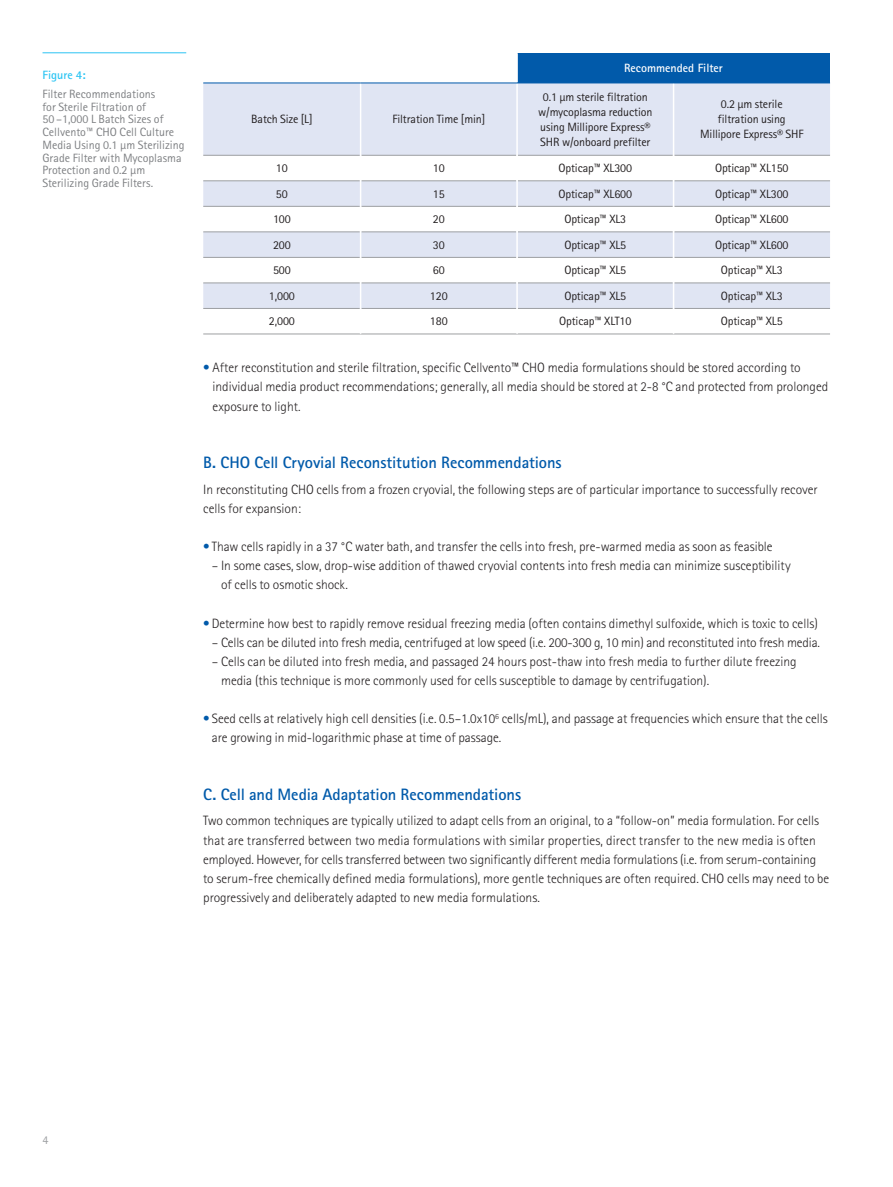
<style>
.page{position:relative;width:893px;height:1187px;background:#fff}
.page>*{position:absolute;margin:0;border:0;box-sizing:border-box;transform-origin:0 0}
.Subline_Copy{font:700 16.5px "Merck Sans Serif Pro";letter-spacing:-.005em;color:#015aaa}
.Headline_Copy{font:300 13.5px/19.2px "Merck Sans Serif Pro";color:#231f20}
.t1{font:12px/15px "Merck Sans Serif Pro";letter-spacing:-.01em;color:#231f20;text-align:center}
.Beschreibung{font:12px/12.8px "Merck Sans Serif Pro";color:#7e8083}
.t2{font:700 12px "Merck Sans Serif Pro";color:#fff}
.Beschreibung_BrightB{font:700 12px "Merck Sans Serif Pro";color:#2bc4f3}
.t3{font:12px "Merck Sans Serif Pro";color:#9d9fa2}
.s1{color:#015aaa}
</style>
<div class="page">
<svg style="left:203px;top:82px;width:627px;height:252px"></svg>
<div style="left:517px;top:53px;width:313px;height:30px;background:#015aaa"></div>
<svg style="left:203px;top:84px;width:627px;height:224px;fill:#e0e5f3"></svg>
<hr style="left:203px;top:155px;width:157px;height:1px;background:#9d9fa2">
<hr style="left:361px;top:155px;width:155px;height:1px;background:#9d9fa2">
<hr style="left:518px;top:155px;width:155px;height:1px;background:#9d9fa2">
<hr style="left:674px;top:155px;width:156px;height:1px;background:#9d9fa2">
<hr style="left:203px;top:180px;width:157px;height:1px;background:#9d9fa2">
<hr style="left:361px;top:180px;width:155px;height:1px;background:#9d9fa2">
<hr style="left:518px;top:180px;width:155px;height:1px;background:#9d9fa2">
<hr style="left:674px;top:180px;width:156px;height:1px;background:#9d9fa2">
<hr style="left:203px;top:206px;width:157px;height:1px;background:#9d9fa2">
<hr style="left:361px;top:206px;width:155px;height:1px;background:#9d9fa2">
<hr style="left:518px;top:206px;width:155px;height:1px;background:#9d9fa2">
<hr style="left:674px;top:206px;width:156px;height:1px;background:#9d9fa2">
<hr style="left:203px;top:231px;width:157px;height:1px;background:#9d9fa2">
<hr style="left:361px;top:231px;width:155px;height:1px;background:#9d9fa2">
<hr style="left:518px;top:231px;width:155px;height:1px;background:#9d9fa2">
<hr style="left:674px;top:231px;width:156px;height:1px;background:#9d9fa2">
<hr style="left:203px;top:257px;width:157px;height:1px;background:#9d9fa2">
<hr style="left:361px;top:257px;width:155px;height:1px;background:#9d9fa2">
<hr style="left:518px;top:257px;width:155px;height:1px;background:#9d9fa2">
<hr style="left:674px;top:257px;width:156px;height:1px;background:#9d9fa2">
<hr style="left:203px;top:283px;width:157px;height:1px;background:#9d9fa2">
<hr style="left:361px;top:283px;width:155px;height:1px;background:#9d9fa2">
<hr style="left:518px;top:283px;width:155px;height:1px;background:#9d9fa2">
<hr style="left:674px;top:283px;width:156px;height:1px;background:#9d9fa2">
<hr style="left:203px;top:308px;width:157px;height:1px;background:#9d9fa2">
<hr style="left:361px;top:308px;width:155px;height:1px;background:#9d9fa2">
<hr style="left:518px;top:308px;width:155px;height:1px;background:#9d9fa2">
<hr style="left:674px;top:308px;width:156px;height:1px;background:#9d9fa2">
<hr style="left:203px;top:334px;width:158px;height:1px;background:#9d9fa2">
<hr style="left:361px;top:334px;width:156px;height:1px;background:#9d9fa2">
<hr style="left:517px;top:334px;width:157px;height:1px;background:#9d9fa2">
<hr style="left:674px;top:334px;width:156px;height:1px;background:#9d9fa2">
<hr style="left:360px;top:53px;width:1px;height:30px;background:#fff">
<hr style="left:516px;top:53px;width:2px;height:30px;background:#fff">
<hr style="left:360px;top:83px;width:1px;height:72px;background:#fff">
<hr style="left:516px;top:83px;width:2px;height:72px;background:#fff">
<hr style="left:673px;top:83px;width:1px;height:72px;background:#fff">
<hr style="left:516px;top:155px;width:2px;height:26px;background:#fff">
<hr style="left:516px;top:181px;width:2px;height:25px;background:#fff">
<hr style="left:516px;top:206px;width:2px;height:26px;background:#fff">
<hr style="left:516px;top:232px;width:2px;height:25px;background:#fff">
<hr style="left:516px;top:257px;width:2px;height:26px;background:#fff">
<hr style="left:516px;top:283px;width:2px;height:25px;background:#fff">
<svg style="left:360px;top:155px;width:1px;height:179px"></svg>
<hr style="left:516px;top:308px;width:2px;height:26px;background:#fff">
<svg style="left:673px;top:155px;width:1px;height:179px"></svg>
<hr style="left:203px;top:83px;width:158px;height:1px;background:#015aaa">
<hr style="left:361px;top:83px;width:156px;height:1px;background:#015aaa">
<hr style="left:517px;top:83px;width:157px;height:1px;background:#015aaa">
<hr style="left:674px;top:83px;width:156px;height:1px;background:#015aaa">
<hr style="left:43px;top:52px;width:143px;height:1px;background:#2bc4f3">
<p class="Beschreibung_BrightB" style="left:43px;top:67px;width:45px">Figure 4:</p>
<p class="Beschreibung" style="left:43px;top:88px;width:144px">Filter Recommendations<br>for Sterile Filtration of<br>50–1,000 L Batch Sizes of<br>Cellvento™ CHO Cell Culture<br>Media Using 0.1 µm Sterilizing<br>Grade Filter with Mycoplasma<br>Protection and 0.2 µm<br>Sterilizing Grade Filters.</p>
<p class="t1" style="left:251px;top:112px;width:63px">Batch Size [L]</p>
<p class="t1" style="left:392px;top:112px;width:94px">Filtration Time [min]</p>
<p class="t2" style="left:624px;top:61px;width:100px">Recommended Filter</p>
<p class="t1" style="left:543px;top:89px;width:107px">0.1 µm sterile filtration</p>
<p class="t1" style="left:538px;top:104px;width:116px">w/mycoplasma reduction</p>
<p class="t1" style="left:540px;top:119px;width:112px">using Millipore Express®</p>
<p class="t1" style="left:540px;top:134px;width:112px">SHR w/onboard prefilter</p>
<p class="t1" style="left:700px;top:97px;width:105px">0.2 µm sterile filtration using<br>Millipore Express® SHF</p>
<p class="t1" style="left:276px;top:161px;width:13px">10</p>
<p class="t1" style="left:433px;top:161px;width:13px">10</p>
<p class="t1" style="left:558px;top:161px;width:75px">Opticap™ XL300</p>
<p class="t1" style="left:715px;top:161px;width:75px">Opticap™ XL150</p>
<p class="t1" style="left:276px;top:186px;width:13px">50</p>
<p class="t1" style="left:433px;top:186px;width:13px">15</p>
<p class="t1" style="left:558px;top:186px;width:75px">Opticap™ XL600</p>
<p class="t1" style="left:715px;top:186px;width:75px">Opticap™ XL300</p>
<p class="t1" style="left:273px;top:212px;width:19px">100</p>
<p class="t1" style="left:433px;top:212px;width:13px">20</p>
<p class="t1" style="left:564px;top:212px;width:63px">Opticap™ XL3</p>
<p class="t1" style="left:715px;top:212px;width:75px">Opticap™ XL600</p>
<p class="t1" style="left:273px;top:237px;width:19px">200</p>
<p class="t1" style="left:433px;top:237px;width:13px">30</p>
<p class="t1" style="left:564px;top:237px;width:63px">Opticap™ XL5</p>
<p class="t1" style="left:715px;top:237px;width:75px">Opticap™ XL600</p>
<p class="t1" style="left:273px;top:263px;width:19px">500</p>
<p class="t1" style="left:433px;top:263px;width:13px">60</p>
<p class="t1" style="left:564px;top:263px;width:63px">Opticap™ XL5</p>
<p class="t1" style="left:721px;top:263px;width:63px">Opticap™ XL3</p>
<p class="t1" style="left:269px;top:288px;width:27px">1,000</p>
<p class="t1" style="left:430px;top:288px;width:19px">120</p>
<p class="t1" style="left:564px;top:288px;width:63px">Opticap™ XL5</p>
<p class="t1" style="left:721px;top:288px;width:63px">Opticap™ XL3</p>
<p class="t1" style="left:269px;top:314px;width:27px">2,000</p>
<p class="t1" style="left:430px;top:314px;width:19px">180</p>
<p class="t1" style="left:559px;top:314px;width:74px">Opticap™ XLT10</p>
<p class="t1" style="left:721px;top:314px;width:63px">Opticap™ XL5</p>
<p class="Headline_Copy" style="left:213px;top:358px;width:617px;text-indent:-9px"><span class="s1">•</span> After reconstitution and sterile filtration, specific Cellvento™ CHO media formulations should be stored according to individual media product recommendations; generally, all media should be stored at 2-8 °C and protected from prolonged exposure to light.</p>
<p class="Subline_Copy" style="left:203px;top:452px;width:360px">B. CHO Cell Cryovial Reconstitution Recommendations</p>
<p class="Headline_Copy" style="left:203px;top:479px;width:616px">In reconstituting CHO cells from a frozen cryovial, the following steps are of particular importance to successfully recover cells for expansion:</p>
<p class="Headline_Copy" style="left:203px;top:537px;width:571px"><span class="s1">•</span> Thaw cells rapidly in a 37 °C water bath, and transfer the cells into fresh, pre-warmed media as soon as feasible</p>
<p class="Headline_Copy" style="left:221px;top:556px;width:571px;text-indent:-9px">– In some cases, slow, drop-wise addition of thawed cryovial contents into fresh media can minimize susceptibility of cells to osmotic shock.</p>
<p class="Headline_Copy" style="left:203px;top:613px;width:616px"><span class="s1">•</span> Determine how best to rapidly remove residual freezing media (often contains dimethyl sulfoxide, which is toxic to cells)</p>
<p class="Headline_Copy" style="left:212px;top:632px;width:610px">– Cells can be diluted into fresh media, centrifuged at low speed (i.e. 200-300 g, 10 min) and reconstituted into fresh media.</p>
<p class="Headline_Copy" style="left:221px;top:651px;width:577px;text-indent:-9px">– Cells can be diluted into fresh media, and passaged 24 hours post-thaw into fresh media to further dilute freezing media (this technique is more commonly used for cells susceptible to damage by centrifugation).</p>
<p class="Headline_Copy" style="left:212px;top:709px;width:618px;text-indent:-9px"><span class="s1">•</span> Seed cells at relatively high cell densities (i.e. 0.5–1.0x10<sup>6</sup> cells/mL), and passage at frequencies which ensure that the cells are growing in mid-logarithmic phase at time of passage.</p>
<p class="Subline_Copy" style="left:203px;top:783px;width:319px">C. Cell and Media Adaptation Recommendations</p>
<p class="Headline_Copy" style="left:203px;top:811px;width:627px">Two common techniques are typically utilized to adapt cells from an original, to a “follow-on” media formulation. For cells that are transferred between two media formulations with similar properties, direct transfer to the new media is often employed. However, for cells transferred between two significantly different media formulations (i.e. from serum-containing to serum-free chemically defined media formulations), more gentle techniques are often required. CHO cells may need to be progressively and deliberately adapted to new media formulations.</p>
<p class="t3" style="left:43px;top:1133px;width:7px">4</p>
</div>
